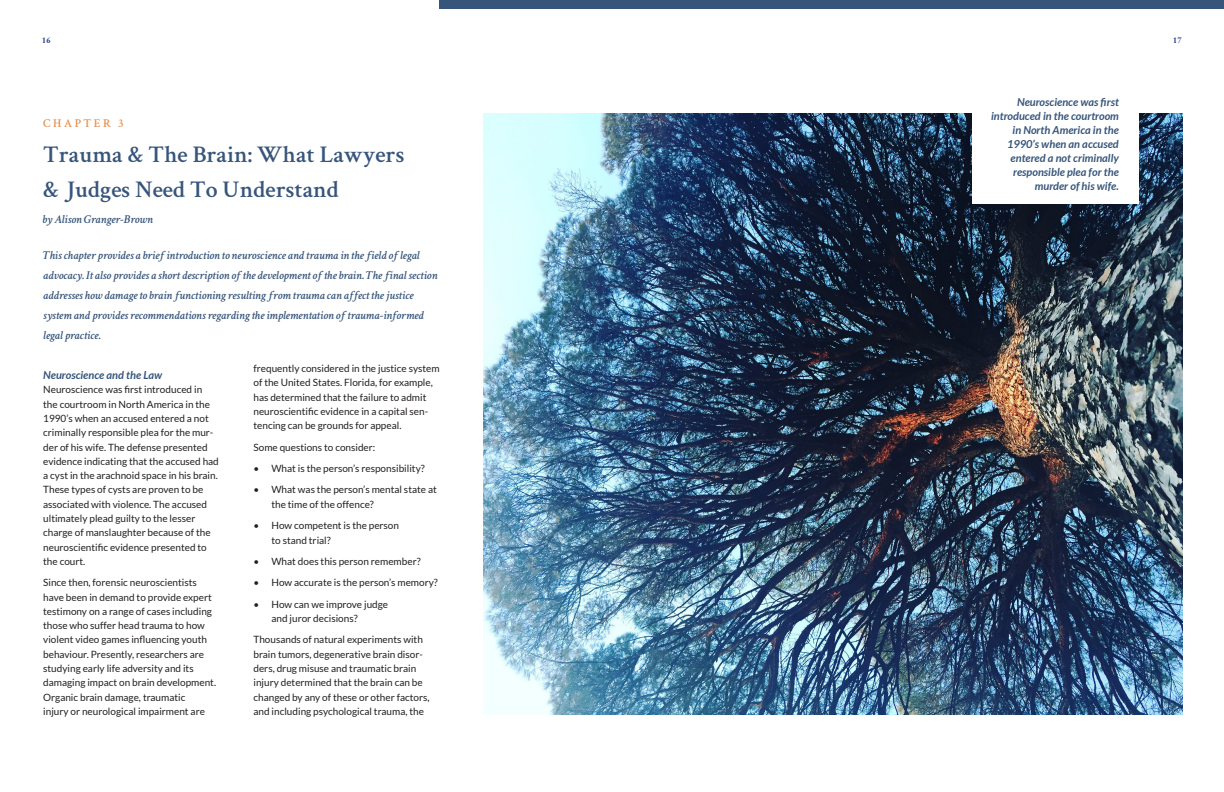
<style>
.page{position:relative;width:1224px;height:792px;background:#fff}
.page>*{position:absolute;margin:0;border:0;box-sizing:border-box;transform-origin:0 0}
.Chapter_Title{font:600 24px/35px "Crimson Text";color:#37557b}
.Intro_Paragraph{font:italic 600 12px/20px "Crimson Text";letter-spacing:-.005em;color:#37557b}
.Author_Name{font:italic 600 12px "Crimson Text";letter-spacing:-.015em;color:#37557b}
.Chapter{font:600 12px "Crimson Text";letter-spacing:.2em;color:#e69354}
.Pull_Quote{font:italic 700 11px/14px "Lato";color:#37557b;text-align:right}
.Paragraph{font:10px/14.3px "Lato";color:#231f20}
.t1{font:700 9px "Crimson Text";color:#263f8a}
</style>
<div class="page">
<div style="left:440px;top:0;width:784px;height:9px;background:#37557b"></div>
<img style="left:484px;top:113px;width:698px;height:602px">
<div style="left:972px;top:36px;width:166px;height:168px;background:#fff"></div>
<p class="t1" style="left:43px;top:35px;width:9px">16</p>
<p class="t1" style="left:1173px;top:35px;width:10px">17</p>
<p class="Chapter" style="left:43px;top:115px;width:82px">CHAPTER 3</p>
<p class="Chapter_Title" style="left:43px;top:135px;width:363px">Trauma &amp; The Brain: What Lawyers &amp; Judges Need To Understand</p>
<p class="Author_Name" style="left:42px;top:210px;width:112px">by Alison Granger-Brown</p>
<p class="Intro_Paragraph" style="left:43px;top:245px;width:396px">This chapter provides a brief introduction to neuroscience and trauma in the field of legal advocacy. It also provides a short description of the development of the brain. The final section addresses how damage to brain functioning resulting from trauma can affect the justice system and provides recommendations regarding the implementation of trauma-informed legal practice.</p>
<h2 class="Pull_Quote" style="left:43px;top:368px;width:121px">Neuroscience and the Law</h2>
<p class="Paragraph" style="left:43px;top:382px;width:177px">Neuroscience was first introduced in the courtroom in North America in the 1990’s when an accused entered a not criminally responsible plea for the mur&shy;der of his wife. The defense presented evidence indicating that the accused had a cyst in the arachnoid space in his brain.<br>These types of cysts are proven to be associated with violence. The accused ultimately plead guilty to the lesser charge of manslaughter because of the neuroscientific evidence presented to the court.</p>
<p class="Paragraph" style="left:43px;top:575px;width:174px">Since then, forensic neuroscientists have been in demand to provide expert testimony on a range of cases including those who suffer head trauma to how violent video games influencing youth behaviour. Presently, researchers are studying early life adversity and its damaging impact on brain development.<br>Organic brain damage, traumatic<br>injury or neurological impairment are</p>
<p class="Paragraph" style="left:253px;top:361px;width:188px">frequently considered in the justice system of the United States. Florida, for example, has determined that the failure to admit neuroscientific evidence in a capital sen&shy;tencing can be grounds for appeal.</p>
<p class="Paragraph" style="left:253px;top:440px;width:123px">Some questions to consider:</p>
<p class="Paragraph" style="left:253px;top:461px;width:173px">• What is the person’s responsibility?</p>
<p class="Paragraph" style="left:271px;top:483px;width:167px;text-indent:-18px">• What was the person’s mental state at the time of the offence?</p>
<p class="Paragraph" style="left:271px;top:518px;width:129px;text-indent:-18px">• How competent is the person to stand trial?</p>
<p class="Paragraph" style="left:253px;top:554px;width:169px">• What does this person remember?</p>
<p class="Paragraph" style="left:253px;top:575px;width:186px">• How accurate is the person’s memory?</p>
<p class="Paragraph" style="left:271px;top:597px;width:118px;text-indent:-18px">• How can we improve judge and juror decisions?</p>
<p class="Paragraph" style="left:253px;top:632px;width:178px">Thousands of natural experiments with brain tumors, degenerative brain disor&shy;ders, drug misuse and traumatic brain injury determined that the brain can be changed by any of these or other factors, and including psychological trauma, the</p>
<p class="Pull_Quote" style="left:991px;top:95px;width:129px">Neuroscience was first introduced in the courtroom in North America in the<br>1990’s when an accused entered a not criminally responsible plea for the murder of his wife.</p>
</div>
